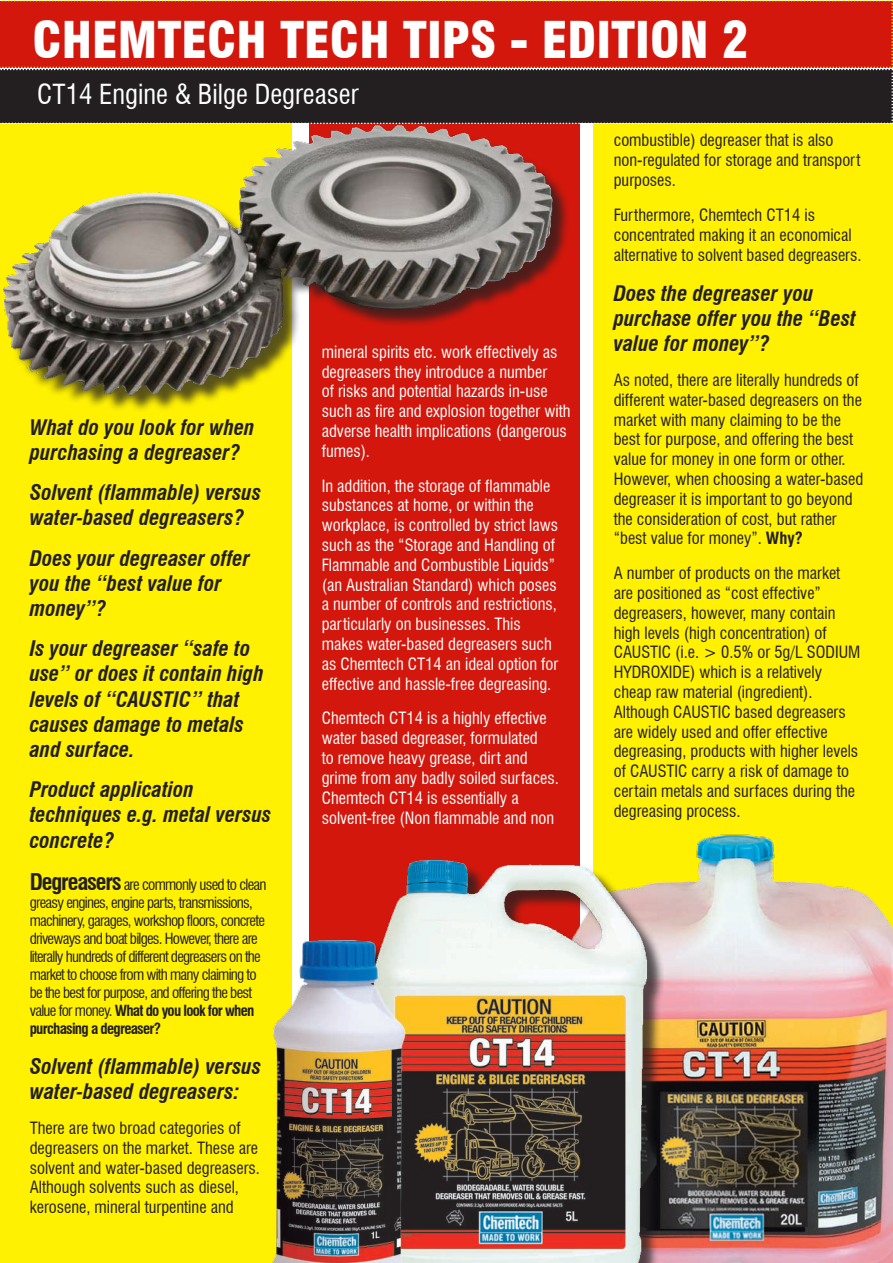
<style>
.page{position:relative;width:893px;height:1263px;background:#fff}
.page>*{position:absolute;margin:0;border:0;box-sizing:border-box;transform-origin:0 0}
.t1{font:900 condensed 49.5px "Swiss 721 BT";color:#fff}
.t2{font:condensed 27px "Swiss 721 BT";color:#fff}
.t3{font:italic 700 condensed 21px/25.2px "Swiss 721 BT";color:#231f20}
.t4{font:condensed 16.5px/19.8px "Swiss 721 BT";color:#231f20}
.t5{font:condensed 16.5px/19.8px "Swiss 721 BT";color:#fff}
.t6{font:condensed 15px/18px "Swiss 721 BT";letter-spacing:-.05em;color:#231f20}
.s1{font-weight:700;font-size:22.5px}
.s2{font-weight:700}
</style>
<div class="page">
<div style="left:594px;top:118px;width:299px;height:1145px;background:#fff101"></div>
<div style="left:309px;top:122px;width:270px;height:1141px;background:#d3170c"></div>
<div style="left:0;top:112px;width:292px;height:1151px;background:#fff101"></div>
<svg style="left:0;top:0;width:893px;height:124px;background:#8b2118"></svg>
<div style="left:5px;top:128px;width:564px;height:285px;background:#231f20;opacity:.75"></div>
<img style="left:0;top:116px;width:562px;height:292px">
<img style="left:579px;top:825px;width:314px;height:438px">
<img style="left:272px;top:853px;width:400px;height:410px">
<p class="t1" style="left:32px;top:11px;width:718px">CHEMTECH TECH TIPS - EDITION 2</p>
<p class="t2" style="left:37px;top:78px;width:323px">CT14 Engine &amp; Bilge Degreaser</p>
<p class="t3" style="left:30px;top:415px;width:226px">What do you look for when purchasing a degreaser?</p>
<p class="t3" style="left:30px;top:480px;width:233px">Solvent (flammable) versus water-based degreasers?</p>
<p class="t3" style="left:30px;top:545px;width:222px">Does your degreaser offer you the “best value for money”?</p>
<p class="t3" style="left:30px;top:636px;width:236px">Is your degreaser “safe to use” or does it contain high levels of “CAUSTIC” that causes damage to metals and surface.</p>
<p class="t3" style="left:30px;top:777px;width:243px">Product application techniques e.g. metal versus concrete?</p>
<p class="t6" style="left:30px;top:875px;width:238px"><span class="s1">Degreasers</span> are commonly used to clean greasy engines, engine parts, transmissions, machinery, garages, workshop floors, concrete driveways and boat bilges. However, there are literally hundreds of different degreasers on the market to choose from with many claiming to be the best for purpose, and offering the best value for money. <span class="s2">What do you look for when purchasing a degreaser?</span></p>
<p class="t3" style="left:30px;top:1054px;width:233px">Solvent (flammable) versus water-based degreasers:</p>
<p class="t4" style="left:30px;top:1118px;width:232px">There are two broad categories of degreasers on the market. These are solvent and water-based degreasers.<br>Although solvents such as diesel, kerosene, mineral turpentine and</p>
<p class="t5" style="left:322px;top:342px;width:250px">mineral spirits etc. work effectively as degreasers they introduce a number<br>of risks and potential hazards in-use such as fire and explosion together with adverse health implications (dangerous fumes).</p>
<p class="t5" style="left:322px;top:476px;width:238px">In addition, the storage of flammable substances at home, or within the workplace, is controlled by strict laws such as the “Storage and Handling of Flammable and Combustible Liquids” (an Australian Standard) which poses a number of controls and restrictions, particularly on businesses. This makes water-based degreasers such as Chemtech CT14 an ideal option for effective and hassle-free degreasing.</p>
<p class="t5" style="left:322px;top:708px;width:239px">Chemtech CT14 is a highly effective water based degreaser, formulated<br>to remove heavy grease, dirt and grime from any badly soiled surfaces.<br>Chemtech CT14 is essentially a solvent-free (Non flammable and non</p>
<p class="t4" style="left:614px;top:131px;width:248px">combustible) degreaser that is also non-regulated for storage and transport purposes.</p>
<p class="t4" style="left:614px;top:205px;width:249px">Furthermore, Chemtech CT14 is concentrated making it an economical alternative to solvent based degreasers.</p>
<p class="t3" style="left:614px;top:281px;width:244px">Does the degreaser you purchase offer you the “Best value for money”?</p>
<p class="t4" style="left:614px;top:370px;width:251px">As noted, there are literally hundreds of different water-based degreasers on the market with many claiming to be the best for purpose, and offering the best value for money in one form or other.<br>However, when choosing a water-based degreaser it is important to go beyond the consideration of cost, but rather “best value for money”. <span class="s2">Why?</span></p>
<p class="t4" style="left:614px;top:563px;width:248px">A number of products on the market are positioned as “cost effective” degreasers, however, many contain high levels (high concentration) of CAUSTIC (i.e. &gt; 0.5% or 5g/L SODIUM HYDROXIDE) which is a relatively cheap raw material (ingredient).<br>Although CAUSTIC based degreasers are widely used and offer effective degreasing, products with higher levels of CAUSTIC carry a risk of damage to certain metals and surfaces during the degreasing process.</p>
</div>
